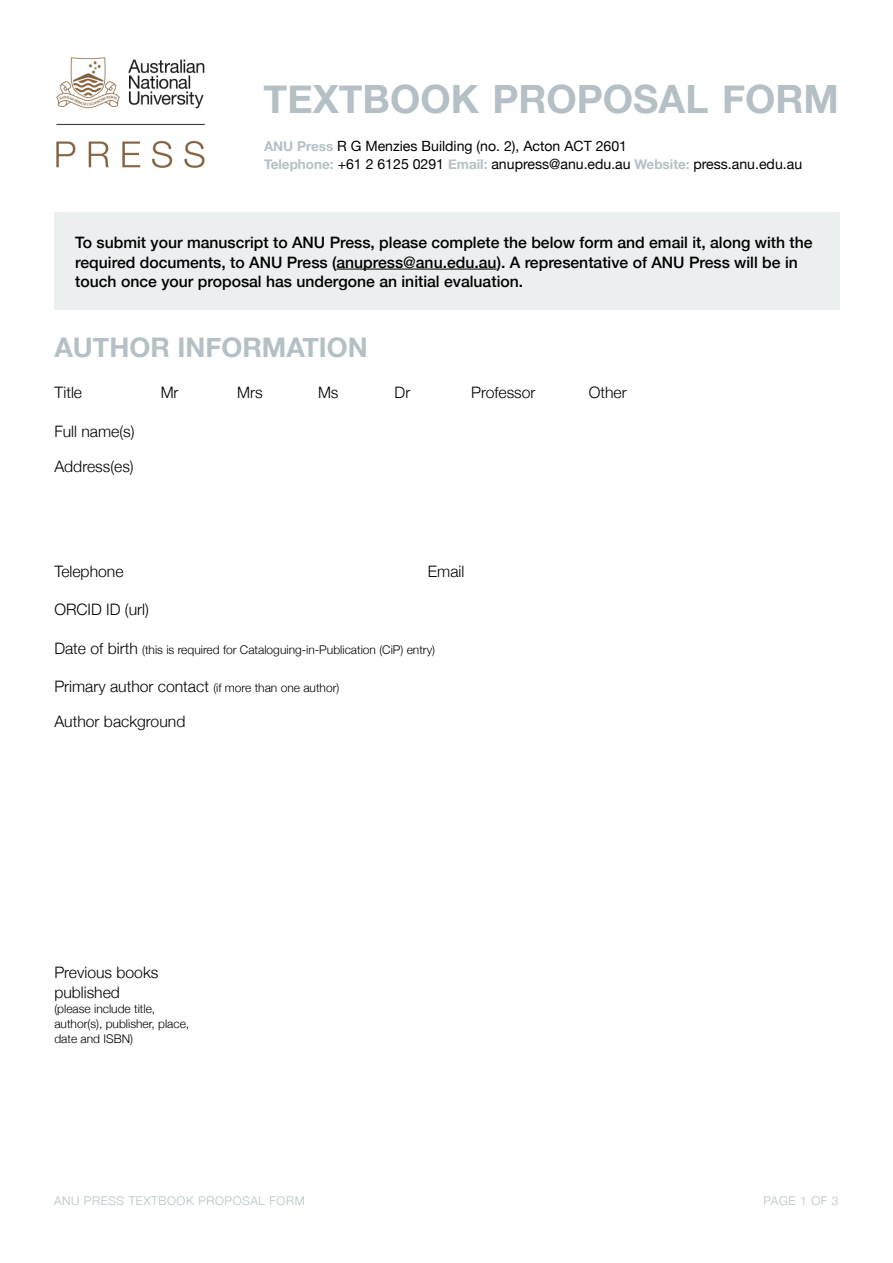
<style>
.page{position:relative;width:893px;height:1263px;background:#fff}
.page>*{position:absolute;margin:0;border:0;box-sizing:border-box;transform-origin:0 0}
.Form_Title{font:700 39px "Helvetica Neue";color:#b4c0c5}
.Heading{font:700 27px "Helvetica Neue";color:#b4c0c5}
.Body_Bold{font:500 15.75px/19.5px "Helvetica Neue";color:#000}
.Body{font:300 15.75px/19.5px "Helvetica Neue";color:#000}
.Contact_Details{font:14.1px/18px "Helvetica Neue";color:#000}
.Body-2{font:300 12px/15px "Helvetica Neue";color:#000}
.t1{font:300 12px "Helvetica Neue";letter-spacing:.05em;color:#b4c0c5}
.s1{font-weight:700;font-size:13.5px;color:#b4c0c5}
.s2{font-size:15.75px}
</style>
<div class="page">
<img style="left:56px;top:57px;width:149px;height:111px">
<div style="left:54px;top:212px;width:785px;height:98px;background:#eceff0"></div>
<hr style="left:336px;top:269px;width:161px;height:1px;background:#000">
<p class="Form_Title" style="left:264px;top:68px;width:577px">TEXTBOOK PROPOSAL FORM</p>
<p class="Contact_Details" style="left:264px;top:138px;width:540px"><span class="s1">ANU Press</span> R G Menzies Building (no. 2), Acton ACT 2601<br><span class="s1">Telephone:</span> +61 2 6125 0291 <span class="s1">Email:</span> anupress@anu.edu.au <span class="s1">Website:</span> press.anu.edu.au</p>
<p class="Body_Bold" style="left:75px;top:232px;width:739px">To submit your manuscript to ANU Press, please complete the below form and email it, along with the required documents, to ANU Press (anupress@anu.edu.au). A representative of ANU Press will be in touch once your proposal has undergone an initial evaluation.</p>
<p class="Heading" style="left:54px;top:326px;width:315px">AUTHOR INFORMATION</p>
<p class="Body" style="left:54px;top:382px;width:29px">Title</p>
<p class="Body" style="left:161px;top:381px;width:19px">Mr</p>
<p class="Body" style="left:237px;top:381px;width:27px">Mrs</p>
<p class="Body" style="left:318px;top:381px;width:22px">Ms</p>
<p class="Body" style="left:395px;top:381px;width:17px">Dr</p>
<p class="Body" style="left:471px;top:381px;width:66px">Professor</p>
<p class="Body" style="left:589px;top:382px;width:39px">Other</p>
<p class="Body" style="left:54px;top:420px;width:82px">Full name(s)</p>
<p class="Body" style="left:54px;top:455px;width:81px">Address(es)</p>
<p class="Body" style="left:54px;top:560px;width:71px">Telephone</p>
<p class="Body" style="left:428px;top:560px;width:38px">Email</p>
<p class="Body" style="left:54px;top:599px;width:96px">ORCID ID (url)</p>
<p class="Body-2" style="left:54px;top:641px;width:382px"><span class="s2">Date of birth</span> (this is required for Cataloguing-in-Publication (CiP) entry)</p>
<p class="Body-2" style="left:54px;top:679px;width:287px"><span class="s2">Primary author contact</span> (if more than one author)</p>
<p class="Body" style="left:54px;top:711px;width:133px">Author background</p>
<p class="Body" style="left:54px;top:961px;width:106px">Previous books published</p>
<p class="Body-2" style="left:54px;top:1000px;width:136px">(please include title, author(s), publisher, place, date and ISBN)</p>
<p class="t1" style="left:54px;top:1191px;width:252px">ANU PRESS TEXTBOOK PROPOSAL FORM</p>
<p class="t1" style="left:764px;top:1191px;width:76px">PAGE 1 OF 3</p>
</div>
